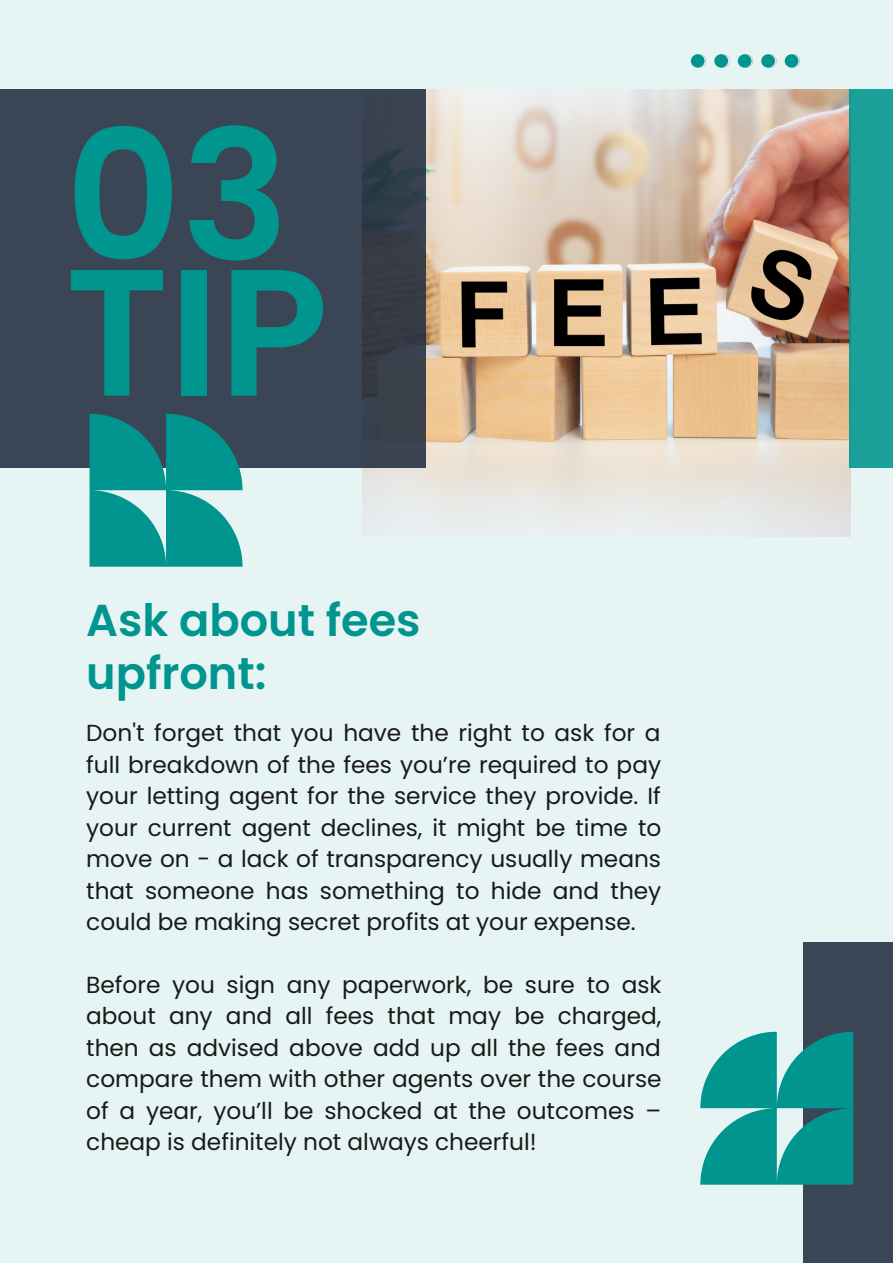
<style>
.page{position:relative;width:893px;height:1264px;background:#fff}
.page>*{position:absolute;margin:0;border:0;box-sizing:border-box;transform-origin:0 0}
.t1{font:600 180px/136.1px "Poppins";color:#00958e}
.t2{font:600 44.7px/52.8px "Poppins";color:#00958e}
.t3{font:23.25px/31.5px "Poppins";color:#191919;text-align:justify}
</style>
<div class="page">
<div style="left:0;top:0;width:892px;height:1262px;background:#e6f5f4"></div>
<img style="left:362px;top:89px;width:488px;height:448px">
<div style="left:0;top:89px;width:425px;height:379px;background:linear-gradient(to right,#3b4859,#384250)"></div>
<div style="left:803px;top:942px;width:89px;height:320px;background:#3a4656"></div>
<div style="left:849px;top:89px;width:43px;height:379px;background:#1a9f99"></div>
<svg style="left:700px;top:1031px;width:153px;height:153px"></svg>
<svg style="left:90px;top:414px;width:152px;height:152px;background:#1e9793"></svg>
<svg style="left:690px;top:54px;width:109px;height:14px"></svg>
<h1 class="t1" style="left:65px;top:128px;width:265px">03<br>TIP</h1>
<h2 class="t2" style="left:86px;top:594px;width:336px">Ask about fees upfront:</h2>
<p class="t3" style="left:86px;top:717px;width:576px">Don't forget that you have the right to ask for a full breakdown of the fees you’re required to pay your letting agent for the service they provide. If your current agent declines, it might be time to move on - a lack of transparency usually means that someone has something to hide and they could be making secret profits at your expense.</p>
<p class="t3" style="left:86px;top:969px;width:576px">Before you sign any paperwork, be sure to ask about any and all fees that may be charged, then as advised above add up all the fees and compare them with other agents over the course of a year, you’ll be shocked at the outcomes – cheap is definitely not always cheerful!</p>
</div>
